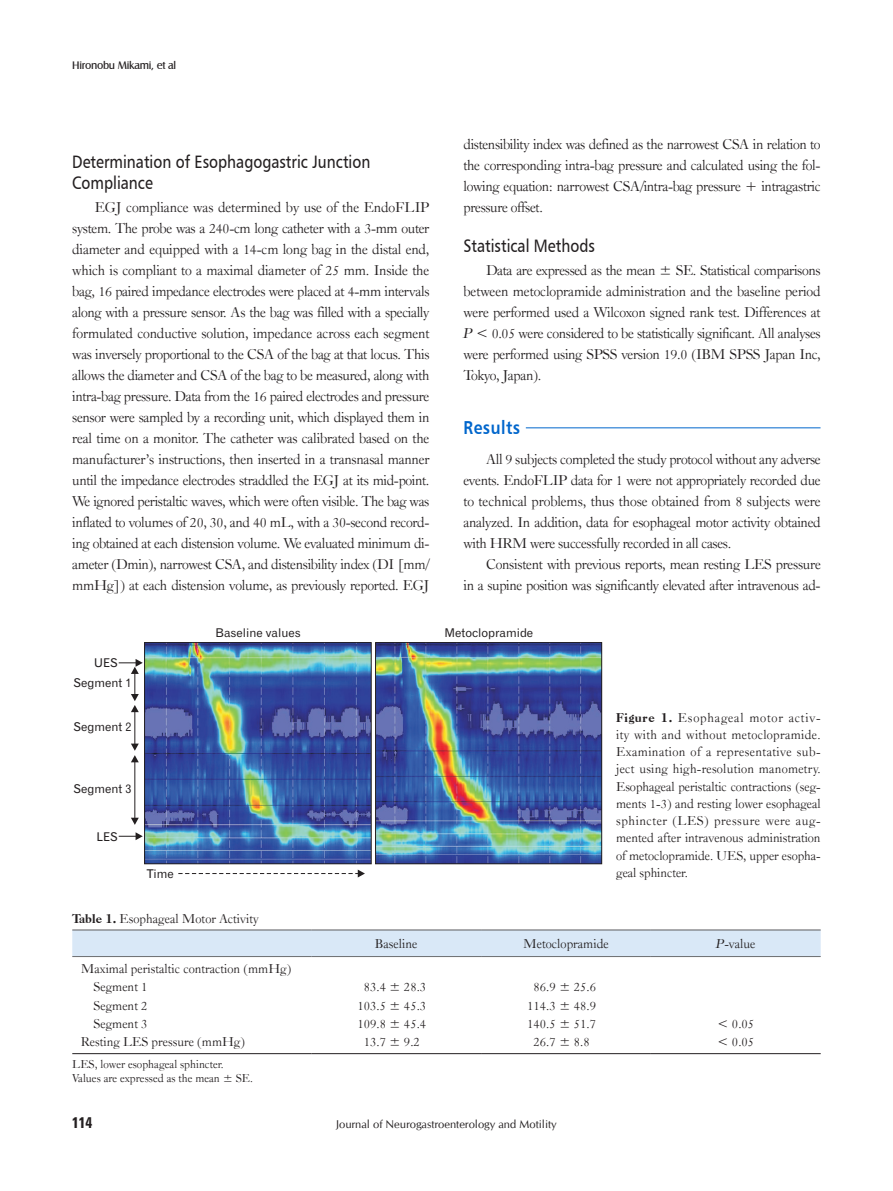
<style>
.page{position:relative;width:893px;height:1191px;background:#fff}
.page>*{position:absolute;margin:0;border:0;box-sizing:border-box;transform-origin:0 0}
.t1{font:18.75px "Humanist 777 BT Bold B";letter-spacing:.03em;color:#06c;scale:.85 1}
.t2{font:18px/21px "Humanist 777 BT Roman B";color:#231f20;scale:.85 1}
.t3{font:15.3px/21px "Caslon Old Face BT";letter-spacing:-.025em;color:#231f20;text-align:justify}
.t4{font:15.3px "Univeconbol";color:#231f20}
.t5{font:13.8px/17.2px "Caslon Old Face BT";color:#231f20}
.t6{font:12.3px/14.2px "Caslon Old Face BT";color:#231f20}
.t7{font:12px/20.1px "Gothic 720 BT Roman B";color:#231f20;text-align:center}
.t8{font:11.25px "CG Omega";color:#231f20}
.t9{font:11.25px "Castle T";letter-spacing:-.025em;color:#231f20}
.s1{font-style:italic}
.s2{font-weight:800;font-size:12.3px}
</style>
<div class="page">
<hr style="left:526px;top:427px;width:294px;height:1px;background:#06c">
<div style="left:72px;top:930px;width:749px;height:26px;background:#d9e8f7"></div>
<hr style="left:72px;top:929px;width:239px;height:1px;background:#6c6d70">
<hr style="left:311px;top:929px;width:170px;height:1px;background:#6c6d70">
<hr style="left:481px;top:929px;width:170px;height:1px;background:#6c6d70">
<hr style="left:651px;top:929px;width:170px;height:1px;background:#6c6d70">
<hr style="left:72px;top:956px;width:239px;height:1px;background:#6c6d70">
<hr style="left:311px;top:956px;width:170px;height:1px;background:#6c6d70">
<hr style="left:481px;top:956px;width:170px;height:1px;background:#6c6d70">
<hr style="left:651px;top:956px;width:170px;height:1px;background:#6c6d70">
<hr style="left:72px;top:1053px;width:239px;height:1px;background:#231f20">
<hr style="left:311px;top:1053px;width:170px;height:1px;background:#231f20">
<hr style="left:481px;top:1053px;width:170px;height:1px;background:#231f20">
<hr style="left:651px;top:1053px;width:170px;height:1px;background:#231f20">
<hr style="left:134px;top:711px;width:1px;height:33px;background:#231f20">
<hr style="left:134px;top:761px;width:1px;height:57px;background:#231f20">
<svg style="left:131px;top:743px;width:8px;height:19px"></svg>
<svg style="left:131px;top:817px;width:8px;height:8px"></svg>
<svg style="left:119px;top:659px;width:24px;height:53px"></svg>
<svg style="left:119px;top:832px;width:24px;height:8px"></svg>
<svg style="left:144px;top:642px;width:458px;height:222px;background:#4e6d9e"></svg>
<svg style="left:178px;top:869px;width:187px;height:8px"></svg>
<p class="t9" style="left:72px;top:59px;width:105px">Hironobu Mikami, et al</p>
<p class="t2" style="left:72px;top:151px;width:352px">Determination of Esophagogastric Junction<br>Compliance</p>
<p class="t3" style="left:72px;top:196px;width:359px;text-indent:23px">EGJ compliance was determined by use of the EndoFLIP system. The probe was a 240-cm long catheter with a 3-mm outer diameter and equipped with a 14-cm long bag in the distal end, which is compliant to a maximal diameter of 25 mm. Inside the bag, 16 paired impedance electrodes were placed at 4-mm intervals along with a pressure sensor. As the bag was filled with a specially formulated conductive solution, impedance across each segment was inversely proportional to the CSA of the bag at that locus. This allows the diameter and CSA of the bag to be measured, along with intra-bag pressure. Data from the 16 paired electrodes and pressure sensor were sampled by a recording unit, which displayed them in real time on a monitor. The catheter was calibrated based on the manufacturer’s instructions, then inserted in a transnasal manner until the impedance electrodes straddled the EGJ at its mid-point.<br>We ignored peristaltic waves, which were often visible. The bag was inflated to volumes of 20, 30, and 40 mL, with a 30-second record&shy;ing obtained at each distension volume. We evaluated minimum di&shy;ameter (Dmin), narrowest CSA, and distensibility index (DI [mm/ mmHg]) at each distension volume, as previously reported. EGJ</p>
<p class="t3" style="left:463px;top:133px;width:359px">distensibility index was defined as the narrowest CSA in relation to the corresponding intra-bag pressure and calculated using the fol&shy;lowing equation: narrowest CSA/intra-bag pressure + intragastric pressure offset.</p>
<p class="t2" style="left:463px;top:235px;width:156px">Statistical Methods</p>
<p class="t3" style="left:463px;top:259px;width:360px;text-indent:23px">Data are expressed as the mean ± SE. Statistical comparisons between metoclopramide administration and the baseline period were performed used a Wilcoxon signed rank test. Differences at <span class="s1">P</span> &lt; 0.05 were considered to be statistically significant. All analyses were performed using SPSS version 19.0 (IBM SPSS Japan Inc, Tokyo, Japan).</p>
<p class="t1" style="left:463px;top:416px;width:68px">Results</p>
<p class="t3" style="left:463px;top:448px;width:359px;text-indent:23px">All 9 subjects completed the study protocol without any adverse events. EndoFLIP data for 1 were not appropriately recorded due to technical problems, thus those obtained from 8 subjects were analyzed. In addition, data for esophageal motor activity obtained with HRM were successfully recorded in all cases.</p>
<p class="t3" style="left:463px;top:553px;width:359px;text-align:right">Consistent with previous reports, mean resting LES pressure<br>in a supine position was significantly elevated after intravenous ad-</p>
<p class="t7" style="left:73px;top:654px;width:60px">UES<br>Segment 1</p>
<p class="t7" style="left:73px;top:718px;width:60px">Segment 2</p>
<p class="t7" style="left:73px;top:780px;width:60px">Segment 3</p>
<p class="t7" style="left:97px;top:827px;width:23px">LES</p>
<p class="t7" style="left:147px;top:864px;width:29px">Time</p>
<p class="t7" style="left:216px;top:623px;width:87px">Baseline values</p>
<p class="t7" style="left:444px;top:623px;width:90px">Metoclopramide</p>
<p class="t5" style="left:72px;top:909px;width:188px"><span class="s2">Table 1.</span> Esophageal Motor Activity</p>
<p class="t5" style="left:616px;top:708px;width:206px;text-align:justify"><span class="s2">Figure 1.</span> Esophageal motor activ&shy;ity with and without metoclopramide.<br>Examination of a representative sub&shy;ject using high-resolution manometry.<br>Esophageal peristaltic contractions (seg&shy;ments 1-3) and resting lower esophageal sphincter (LES) pressure were aug&shy;mented after intravenous administration of metoclopramide. UES, upper esopha&shy;geal sphincter.</p>
<p class="t5" style="left:94px;top:959px;width:199px;line-height:18px;text-indent:-13px">Maximal peristaltic contraction (mmHg)<br>Segment 1</p>
<p class="t5" style="left:375px;top:934px;width:44px">Baseline</p>
<p class="t5" style="left:523px;top:934px;width:87px">Metoclopramide</p>
<p class="t5" style="left:715px;top:934px;width:42px"><span class="s1">P</span>-value</p>
<p class="t5" style="left:364px;top:978px;width:64px">83.4 ± 28.3</p>
<p class="t5" style="left:533px;top:978px;width:64px">86.9 ± 25.6</p>
<p class="t5" style="left:94px;top:996px;width:56px">Segment 2</p>
<p class="t5" style="left:357px;top:996px;width:70px">103.5 ± 45.3</p>
<p class="t5" style="left:527px;top:996px;width:70px">114.3 ± 48.9</p>
<p class="t5" style="left:94px;top:1014px;width:56px">Segment 3</p>
<p class="t5" style="left:357px;top:1014px;width:70px">109.8 ± 45.4</p>
<p class="t5" style="left:527px;top:1014px;width:70px">140.5 ± 51.7</p>
<p class="t5" style="left:717px;top:1014px;width:39px">&lt; 0.05</p>
<p class="t5" style="left:81px;top:1032px;width:166px">Resting LES pressure (mmHg)</p>
<p class="t5" style="left:364px;top:1032px;width:58px">13.7 ± 9.2</p>
<p class="t5" style="left:533px;top:1032px;width:58px">26.7 ± 8.8</p>
<p class="t5" style="left:717px;top:1032px;width:39px">&lt; 0.05</p>
<p class="t6" style="left:72px;top:1056px;width:182px">LES, lower esophageal sphincter.<br>Values are expressed as the mean ± SE.</p>
<p class="t4" style="left:72px;top:1112px;width:21px">114</p>
<p class="t8" style="left:336px;top:1117px;width:222px">Journal of Neurogastroenterology and Motility</p>
</div>
